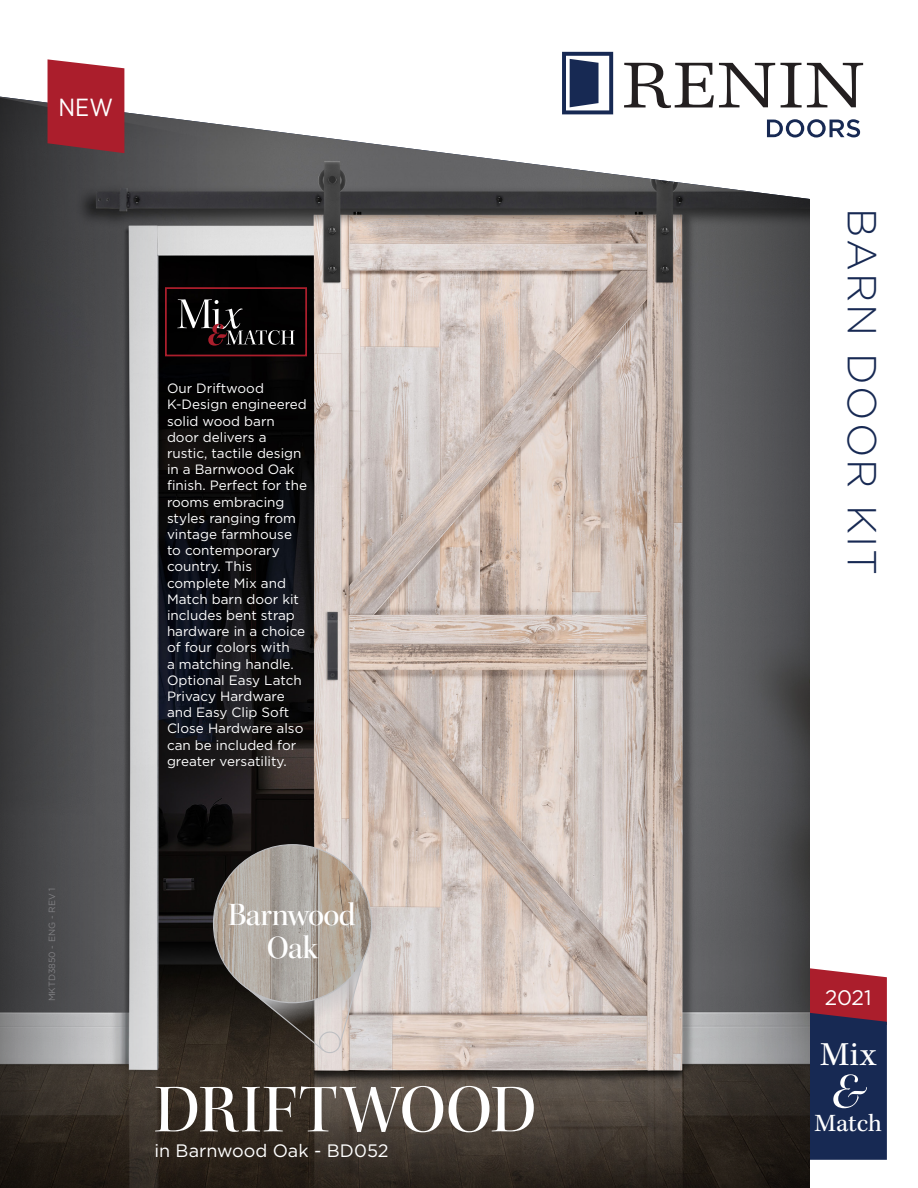
<style>
.page{position:relative;width:918px;height:1188px;background:#fff}
.page>*{position:absolute;margin:0;border:0;box-sizing:border-box;transform-origin:0 0}
.t1{font:69px "Kepler Std Medium Disp";letter-spacing:.005em;color:#fff}
.t2{font:52.5px "Kepler Std It Disp";color:#fff}
.t3{font:300 40.5px "Gotham";letter-spacing:.05em;color:#172953}
.t4{font:34.5px "Kepler Std";color:#fff}
.Renin_Home_Decor_Pro{font:33px "Kepler Std Medium Disp";letter-spacing:-.025em;color:#fff}
.t5{font:25.5px "Kepler Std";color:#fff}
.Body_Copy{font:24.75px "Gotham Narrow";color:#fff}
.Body_Copy-2{font:21px "Gotham";color:#fff}
.t6{font:18px "Gotham";color:#fff}
.t7{font:13.5px/16.2px "Gotham";color:#fff}
.t8{font:9px "Gotham";color:#808083}
</style>
<div class="page">
<img style="left:221px;top:97px;width:446px;height:1091px">
<svg style="left:0;top:95px;width:221px;height:1093px;background:#4c4b4c"></svg>
<svg style="left:566px;top:168px;width:244px;height:1020px;background:#837c7a"></svg>
<svg style="left:810px;top:968px;width:77px;height:192px;background:#3f2c4e"></svg>
<svg style="left:164px;top:286px;width:144px;height:71px;background:#211516"></svg>
<svg style="left:48px;top:59px;width:76px;height:94px;background:#a92b38"></svg>
<svg style="left:767px;top:119px;width:93px;height:19px"></svg>
<svg style="left:562px;top:52px;width:51px;height:62px"></svg>
<svg style="left:624px;top:63px;width:239px;height:45px"></svg>
<svg style="left:238px;top:953px;width:129px;height:102px;background:#817a76"></svg>
<img style="left:213px;top:845px;width:159px;height:158px;border-radius:79px">
<p class="Body_Copy" style="left:58px;top:92px;width:56px">NEW</p>
<p class="t8" style="left:46px;top:1001px;width:115px;rotate:-90deg">MKTD3850 - ENG - REV 1</p>
<p class="t7" style="left:167px;top:380px;width:141px">Our Driftwood<br>K-Design engineered solid wood barn door delivers a rustic, tactile design in a Barnwood Oak finish. Perfect for the rooms embracing styles ranging from vintage farmhouse to contemporary country. This complete Mix and<br>Match barn door kit includes bent strap hardware in a choice of four colors with<br>a matching handle.<br>Optional Easy Latch<br>Privacy Hardware and Easy Clip Soft<br>Close Hardware also can be included for greater versatility.</p>
<p class="Renin_Home_Decor_Pro" style="left:228px;top:896px;width:129px">Barnwood</p>
<p class="Renin_Home_Decor_Pro" style="left:267px;top:929px;width:53px">Oak</p>
<p class="t1" style="left:154px;top:1071px;width:383px">DRIFTWOOD</p>
<p class="t6" style="left:154px;top:1139px;width:236px">in Barnwood Oak - BD052</p>
<p class="t3" style="left:888px;top:208px;width:369px;rotate:90deg">BARN DOOR KIT</p>
<p class="Body_Copy-2" style="left:825px;top:984px;width:48px">2021</p>
<p class="t4" style="left:820px;top:1035px;width:58px">Mix</p>
<p class="t2" style="left:831px;top:1061px;width:36px">&amp;</p>
<p class="t5" style="left:814px;top:1109px;width:69px">Match</p>
</div>
